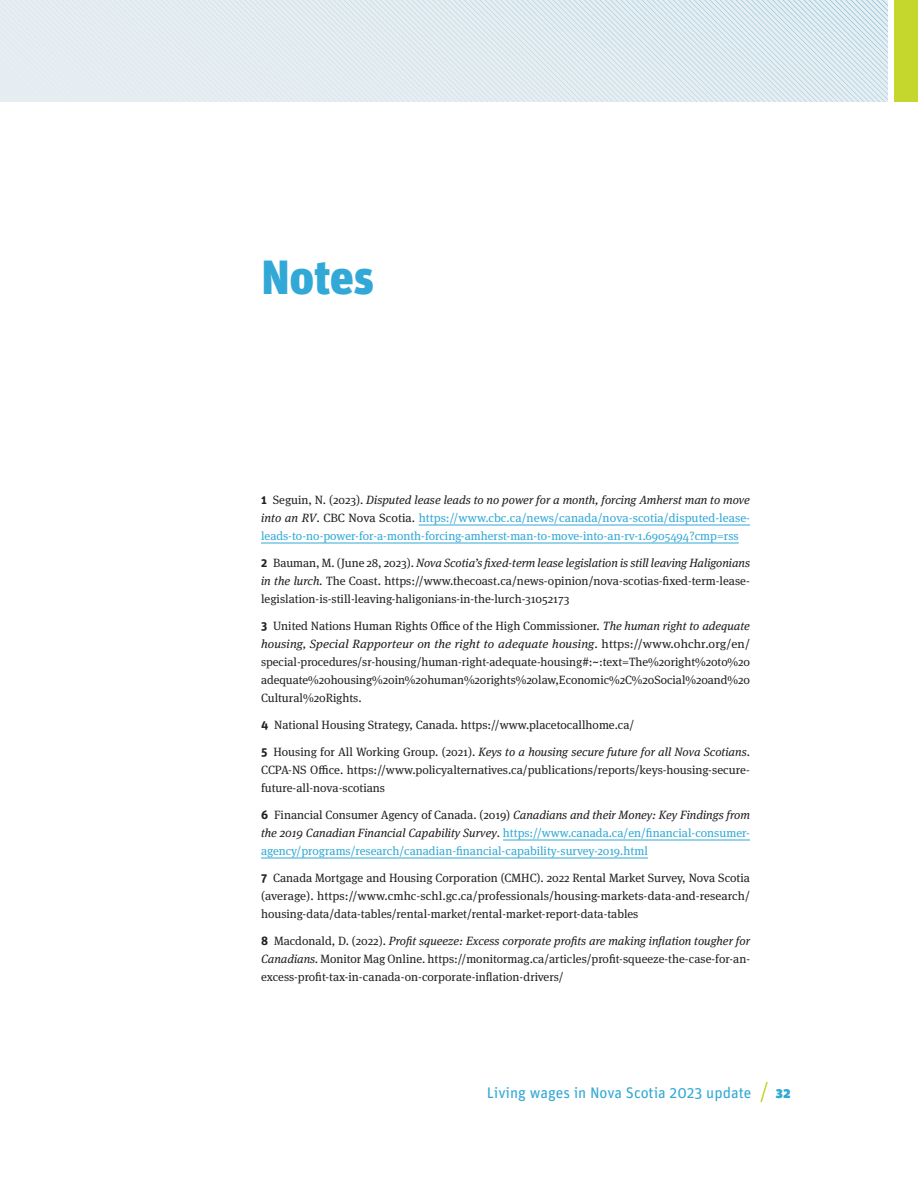
<style>
.page{position:relative;width:918px;height:1188px;background:#fff}
.page>*{position:absolute;margin:0;border:0;box-sizing:border-box;transform-origin:0 0}
.Chapter_title{font:900 48px "Unit Pro";letter-spacing:-.01em;color:#31a8d5}
.t1{font:15.3px "Unit Pro";color:#31a8d5}
.t2{font:900 15.3px "Unit Pro";color:#31a8d5}
.Notes{font:12px/18px "Meta Serif Pro";color:#231f20;text-align:justify}
.Notes__first_note{font:12px/18px "Meta Serif Pro";color:#31a8d5;text-align:justify}
.Notes-2{font:12px/18px "Meta Serif Pro";color:#31a8d5;text-align:justify}
.s1{font-family:"Unit Pro";font-weight:700;color:#231f20}
.s2{color:#231f20}
.s3{font-style:italic;color:#231f20}
.s4{font-family:"Unit Pro";font-weight:700}
.s5{font-style:italic}
</style>
<div class="page">
<svg style="left:760px;top:1081px;width:8px;height:22px"></svg>
<div style="left:0;top:0;width:888px;height:102px;background:#e7eef1"></div>
<div style="left:894px;top:0;width:24px;height:102px;background:#c5d62d"></div>
<svg style="left:138px;top:0;width:750px;height:102px"></svg>
<hr style="left:419px;top:525px;width:331px;height:1px;background:#31a8d5">
<hr style="left:261px;top:543px;width:478px;height:1px;background:#31a8d5">
<hr style="left:503px;top:840px;width:247px;height:1px;background:#31a8d5">
<hr style="left:261px;top:858px;width:387px;height:1px;background:#31a8d5">
<h2 class="Chapter_title" style="left:261px;top:241px;width:115px">Notes</h2>
<p class="Notes__first_note" style="left:261px;top:490px;width:491px"><span class="s1">1</span> <span class="s2">Seguin, N. (2023).</span> <span class="s3">Disputed lease leads to no power for a month, forcing Amherst man to move into an RV</span><span class="s2">. CBC Nova Scotia.</span> https://www.cbc.ca/news/canada/nova-scotia/disputed-lease&shy;leads-to-no-power-for-a-month-forcing-amherst-man-to-move-into-an-rv-1.6905494?cmp=rss</p>
<p class="Notes" style="left:261px;top:553px;width:491px"><span class="s4">2</span> Bauman, M. (June 28, 2023). <span class="s5">Nova Scotia’s fixed-term lease legislation is still leaving Haligonians in the lurch.</span> The Coast. https://www.thecoast.ca/news-opinion/nova-scotias-fixed-term-lease&shy;legislation-is-still-leaving-haligonians-in-the-lurch-31052173</p>
<p class="Notes" style="left:261px;top:616px;width:491px"><span class="s4">3</span> United Nations Human Rights Office of the High Commissioner. <span class="s5">The human right to adequate housing, Special Rapporteur on the right to adequate housing</span>. https://www.ohchr.org/en/ special-procedures/sr-housing/human-right-adequate-housing#:~:text=The%20right%20to%20 adequate%20housing%20in%20human%20rights%20law,Economic%2C%20Social%20and%20<br>Cultural%20Rights.</p>
<p class="Notes" style="left:261px;top:715px;width:375px"><span class="s4">4</span> National Housing Strategy, Canada. https://www.placetocallhome.ca/</p>
<p class="Notes" style="left:261px;top:742px;width:491px"><span class="s4">5</span> Housing for All Working Group. (2021). <span class="s5">Keys to a housing secure future for all Nova Scotians</span>.<br>CCPA-NS Office. https://www.policyalternatives.ca/publications/reports/keys-housing-secure&shy;future-all-nova-scotians</p>
<p class="Notes-2" style="left:261px;top:805px;width:491px"><span class="s1">6</span> <span class="s2">Financial Consumer Agency of Canada. (2019)</span> <span class="s3">Canadians and their Money: Key Findings from the 2019 Canadian Financial Capability Survey</span><span class="s2">.</span> https://www.canada.ca/en/financial-consumer&shy;agency/programs/research/canadian-financial-capability-survey-2019.html</p>
<p class="Notes" style="left:261px;top:868px;width:491px"><span class="s4">7</span> Canada Mortgage and Housing Corporation (CMHC). 2022 Rental Market Survey, Nova Scotia (average). https://www.cmhc-schl.gc.ca/professionals/housing-markets-data-and-research/ housing-data/data-tables/rental-market/rental-market-report-data-tables</p>
<p class="Notes" style="left:261px;top:931px;width:491px"><span class="s4">8</span> Macdonald, D. (2022). <span class="s5">Profit squeeze: Excess corporate profits are making inflation tougher for Canadians.</span> Monitor Mag Online. https://monitormag.ca/articles/profit-squeeze-the-case-for-an&shy;excess-profit-tax-in-canada-on-corporate-inflation-drivers/</p>
<p class="t1" style="left:487px;top:1082px;width:266px">Living wages in Nova Scotia 2023 update</p>
<p class="t2" style="left:776px;top:1081px;width:16px">32</p>
</div>
